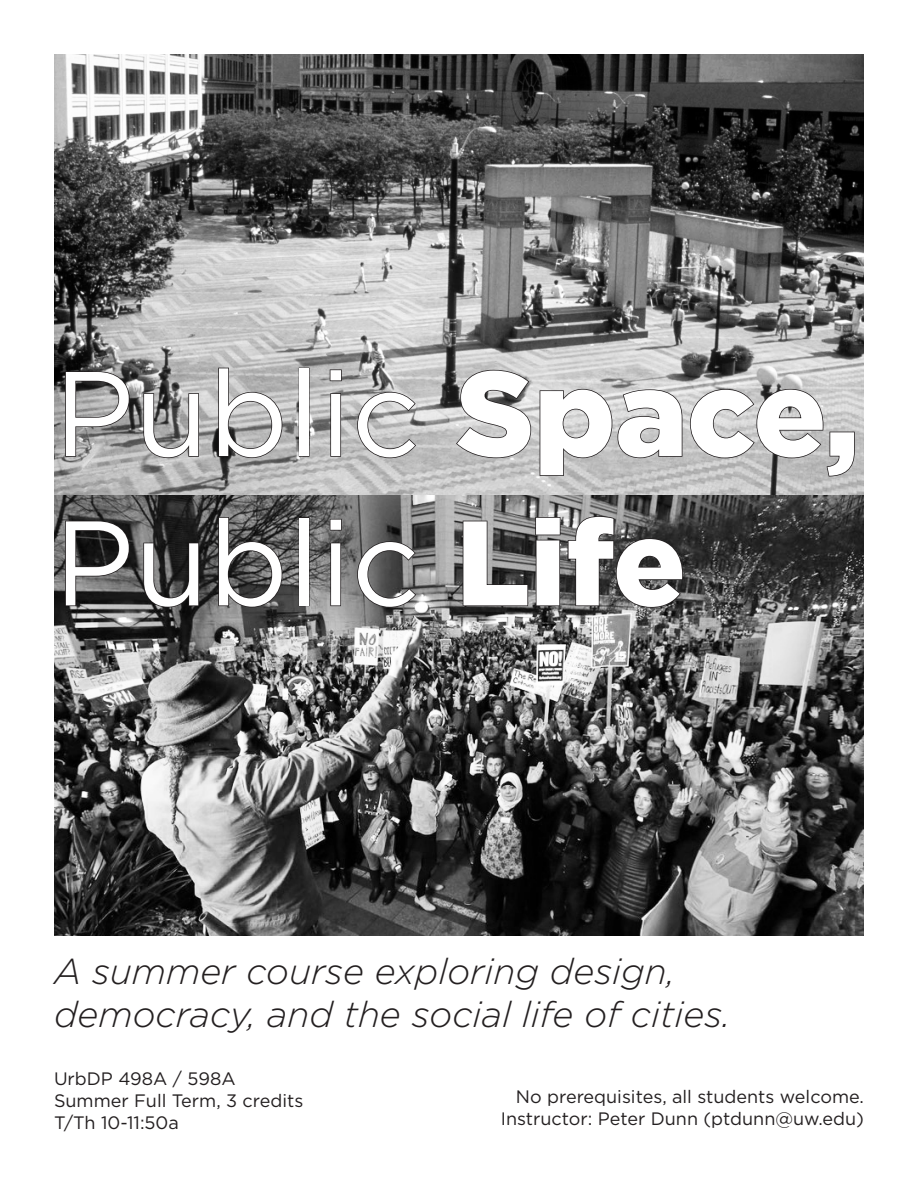
<style>
.page{position:relative;width:918px;height:1188px;background:#fff}
.page>*{position:absolute;margin:0;border:0;box-sizing:border-box;transform-origin:0 0}
.t1{font:120px "Gotham";color:#fff}
.t2{font:italic 300 36px/43.2px "Gotham";color:#231f20}
.t3{font:18px "Gotham";color:#231f20}
.s1{font-weight:900}
</style>
<div class="page">
<img style="left:54px;top:54px;width:810px;height:882px">
<svg style="left:64px;top:370px;width:66px;height:87px;background:#828282"></svg>
<svg style="left:143px;top:392px;width:57px;height:67px;background:#8b8a8a"></svg>
<svg style="left:217px;top:367px;width:66px;height:92px;background:#9e9e9e"></svg>
<div style="left:299px;top:368px;width:11px;height:89px;border:2px solid #231f20"></div>
<svg style="left:329px;top:369px;width:14px;height:88px"></svg>
<svg style="left:356px;top:391px;width:61px;height:68px;background:#afafaf"></svg>
<svg style="left:455px;top:369px;width:77px;height:90px;background:#a1a0a0"></svg>
<svg style="left:539px;top:388px;width:144px;height:89px;background:#bdbcbc"></svg>
<svg style="left:689px;top:388px;width:167px;height:90px;background:#b2b2b2"></svg>
<svg style="left:64px;top:520px;width:66px;height:87px;background:#3d3c3c"></svg>
<svg style="left:143px;top:542px;width:57px;height:66px;background:#383838"></svg>
<svg style="left:217px;top:516px;width:66px;height:92px;background:#4c4c4c"></svg>
<div style="left:299px;top:517px;width:11px;height:89px;border:2px solid #231f20"></div>
<svg style="left:329px;top:518px;width:14px;height:89px"></svg>
<svg style="left:356px;top:541px;width:61px;height:67px;background:#636363"></svg>
<svg style="left:462px;top:520px;width:67px;height:87px;background:#696868"></svg>
<svg style="left:535px;top:516px;width:26px;height:91px;background:#6f6f6f"></svg>
<svg style="left:567px;top:515px;width:117px;height:93px;background:#555454"></svg>
<p class="t1" style="left:54px;top:337px;width:807px">Public <span class="s1">Space,</span></p>
<p class="t1" style="left:54px;top:486px;width:633px">Public <span class="s1">Life</span></p>
<p class="t2" style="left:54px;top:949px;width:678px">A summer course exploring design, democracy, and the social life of cities.</p>
<p class="t3" style="left:54px;top:1068px;width:183px">UrbDP 498A / 598A</p>
<p class="t3" style="left:54px;top:1089px;width:251px">Summer Full Term, 3 credits</p>
<p class="t3" style="left:54px;top:1111px;width:126px">T/Th 10-11:50a</p>
<p class="t3" style="left:516px;top:1086px;width:350px">No prerequisites, all students welcome.</p>
<p class="t3" style="left:501px;top:1107px;width:365px">Instructor: Peter Dunn (ptdunn@uw.edu)</p>
</div>
